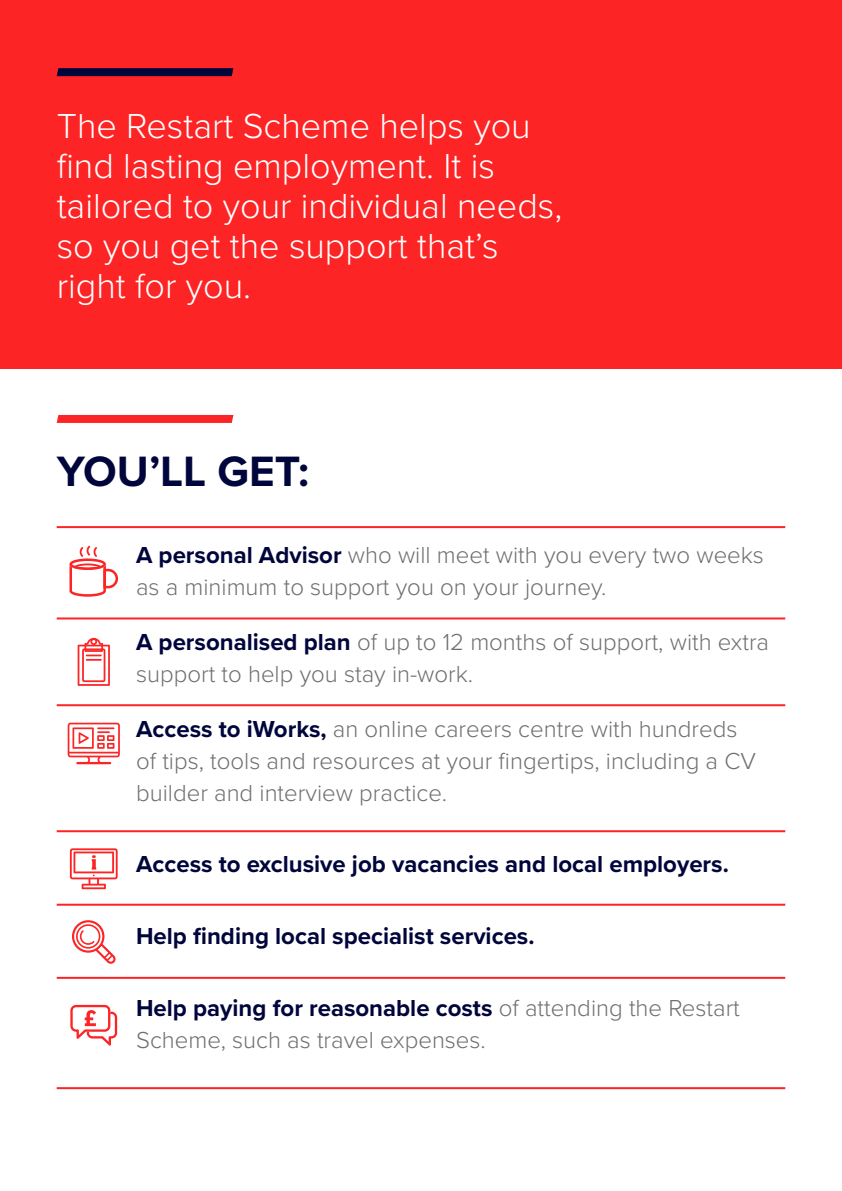
<style>
.page{position:relative;width:842px;height:1191px;background:#fff}
.page>*{position:absolute;margin:0;border:0;box-sizing:border-box;transform-origin:0 0}
.t1{font:700 44px "Proxima Nova";color:#00053b}
.t2{font:300 36px/40px "Proxima Nova";color:#fff}
.t3{font:300 24px/32px "Proxima Nova";color:#706f6f}
.t4{font:700 24px "Proxima Nova";color:#00053b}
.s1{font-weight:700;color:#00053b}
</style>
<div class="page">
<div style="left:0;top:0;width:842px;height:368px;background:#fc2424"></div>
<svg style="left:57px;top:415px;width:176px;height:8px"></svg>
<svg style="left:57px;top:68px;width:176px;height:8px"></svg>
<hr style="left:57px;top:617px;width:728px;height:2px;background:#fc2424">
<svg style="left:70px;top:848px;width:48px;height:41px"></svg>
<svg style="left:69px;top:546px;width:49px;height:50px"></svg>
<svg style="left:68px;top:722px;width:52px;height:42px"></svg>
<svg style="left:72px;top:920px;width:44px;height:43px"></svg>
<svg style="left:78px;top:638px;width:32px;height:48px"></svg>
<svg style="left:70px;top:1005px;width:47px;height:40px"></svg>
<hr style="left:57px;top:704px;width:728px;height:2px;background:#fc2424">
<hr style="left:57px;top:830px;width:728px;height:2px;background:#fc2424">
<hr style="left:57px;top:903px;width:728px;height:2px;background:#fc2424">
<hr style="left:57px;top:976px;width:728px;height:2px;background:#fc2424">
<hr style="left:57px;top:526px;width:728px;height:2px;background:#fc2424">
<hr style="left:57px;top:1087px;width:728px;height:2px;background:#fc2424">
<h2 class="t2" style="left:57px;top:104px;width:507px">The Restart Scheme helps you find lasting employment. It is tailored to your individual needs, so you get the support that’s right for you.</h2>
<h1 class="t1" style="left:57px;top:439px;width:254px">YOU’LL GET:</h1>
<p class="t3" style="left:136px;top:538px;width:629px"><span class="s1">A personal Advisor</span> who will meet with you every two weeks as a minimum to support you on your journey.</p>
<p class="t3" style="left:136px;top:625px;width:634px"><span class="s1">A personalised plan</span> of up to 12 months of support, with extra support to help you stay in-work.</p>
<p class="t3" style="left:136px;top:711px;width:621px"><span class="s1">Access to iWorks,</span> an online careers centre with hundreds of tips, tools and resources at your fingertips, including a CV builder and interview practice.</p>
<p class="t4" style="left:136px;top:846px;width:594px">Access to exclusive job vacancies and local employers.</p>
<p class="t4" style="left:136px;top:918px;width:400px">Help finding local specialist services.</p>
<p class="t3" style="left:136px;top:990px;width:605px"><span class="s1">Help paying for reasonable costs</span> of attending the Restart<br>Scheme, such as travel expenses.</p>
</div>
